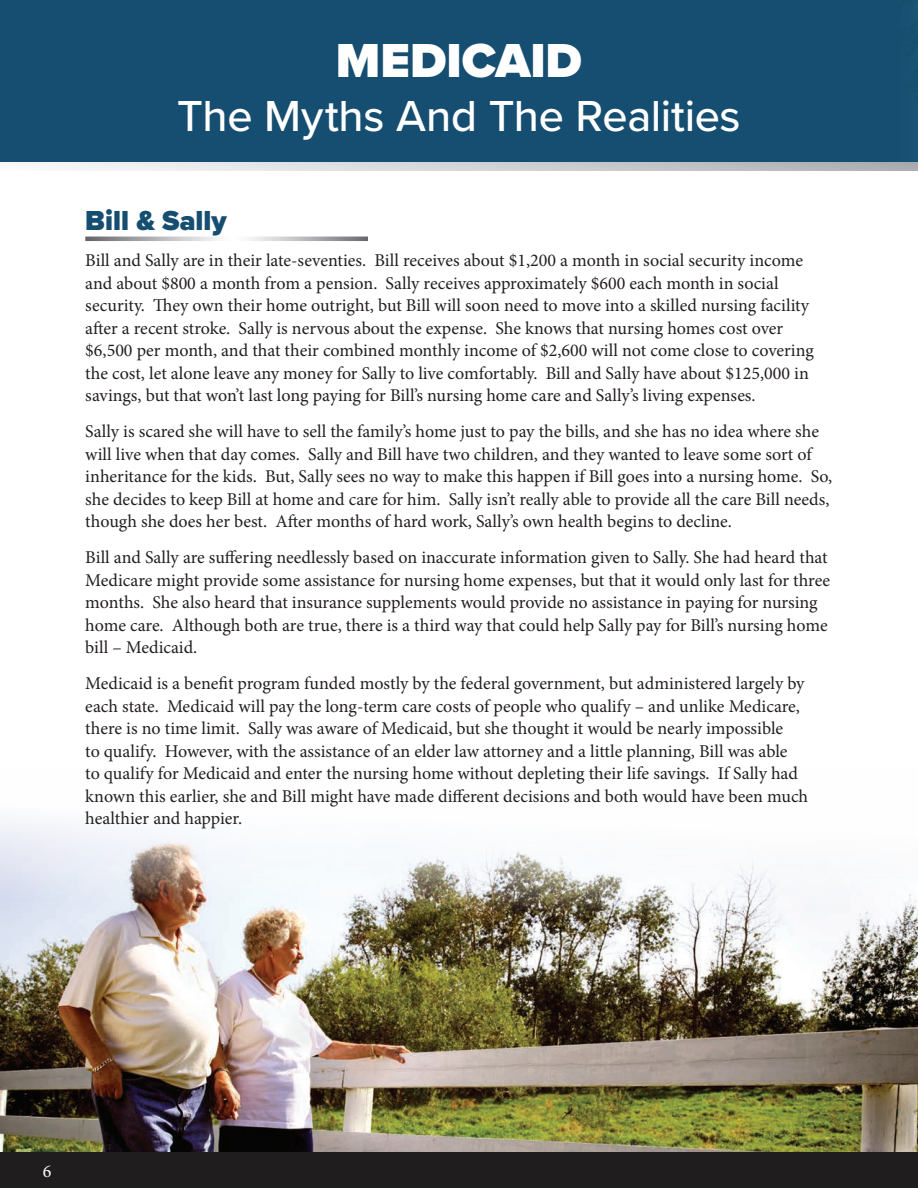
<style>
.page{position:relative;width:918px;height:1188px;background:#fff}
.page>*{position:absolute;margin:0;border:0;box-sizing:border-box;transform-origin:0 0}
.t1{font:900 49.5px "Proxima Nova";letter-spacing:-.005em;color:#fff}
.t2{font:500 45px "Proxima Nova";letter-spacing:-.01em;color:#fff}
.t3{font:900 28.5px "Proxima Nova";color:#154e70}
.t4{font:18px/22.5px "Minion Pro";color:#231f20}
.t5{font:18px "Minion Pro";color:#fff}
</style>
<div class="page">
<div style="left:0;top:1151px;width:918px;height:37px;background:#201d1e"></div>
<img style="left:0;top:820px;width:918px;height:331px">
<div style="left:0;top:0;width:918px;height:168px;background:#154e70"></div>
<img style="left:765px;top:162px;width:153px;height:1px">
<svg style="left:0;top:163px;width:918px;height:7px;background:#d3d4d6"></svg>
<svg style="left:85px;top:237px;width:283px;height:4px"></svg>
<p class="t1" style="left:336px;top:24px;width:248px">MEDICAID</p>
<p class="t2" style="left:177px;top:83px;width:565px">The Myths And The Realities</p>
<p class="t3" style="left:85px;top:199px;width:143px">Bill &amp; Sally</p>
<p class="t4" style="left:85px;top:249px;width:730px">Bill and Sally are in their late-seventies. Bill receives about $1,200 a month in social security income and about $800 a month from a pension. Sally receives approximately $600 each month in social security. They own their home outright, but Bill will soon need to move into a skilled nursing facility after a recent stroke. Sally is nervous about the expense. She knows that nursing homes cost over $6,500 per month, and that their combined monthly income of $2,600 will not come close to covering the cost, let alone leave any money for Sally to live comfortably. Bill and Sally have about $125,000 in savings, but that won’t last long paying for Bill’s nursing home care and Sally’s living expenses.</p>
<p class="t4" style="left:85px;top:420px;width:748px">Sally is scared she will have to sell the family’s home just to pay the bills, and she has no idea where she will live when that day comes. Sally and Bill have two children, and they wanted to leave some sort of inheritance for the kids. But, Sally sees no way to make this happen if Bill goes into a nursing home. So, she decides to keep Bill at home and care for him. Sally isn’t really able to provide all the care Bill needs, though she does her best. After months of hard work, Sally’s own health begins to decline.</p>
<p class="t4" style="left:85px;top:546px;width:746px">Bill and Sally are suffering needlessly based on inaccurate information given to Sally. She had heard that Medicare might provide some assistance for nursing home expenses, but that it would only last for three months. She also heard that insurance supplements would provide no assistance in paying for nursing home care. Although both are true, there is a third way that could help Sally pay for Bill’s nursing home bill – Medicaid.</p>
<p class="t4" style="left:85px;top:672px;width:724px">Medicaid is a benefit program funded mostly by the federal government, but administered largely by each state. Medicaid will pay the long-term care costs of people who qualify – and unlike Medicare, there is no time limit. Sally was aware of Medicaid, but she thought it would be nearly impossible<br>to qualify. However, with the assistance of an elder law attorney and a little planning, Bill was able<br>to qualify for Medicaid and enter the nursing home without depleting their life savings. If Sally had known this earlier, she and Bill might have made different decisions and both would have been much healthier and happier.</p>
<p class="t5" style="left:43px;top:1159px;width:10px">6</p>
</div>
